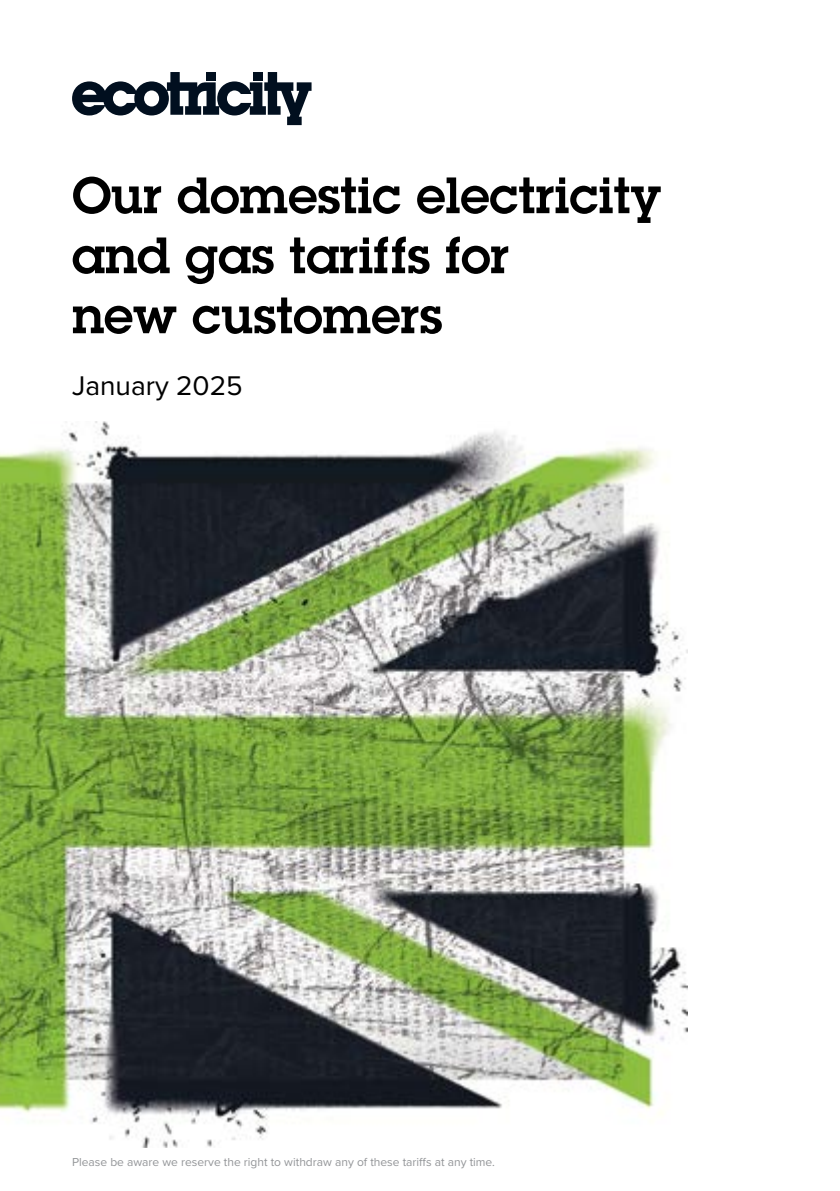
<style>
.page{position:relative;width:840px;height:1191px;background:#fff}
.page>*{position:absolute;margin:0;border:0;box-sizing:border-box;transform-origin:0 0}
.t1{font:600 50px/60px "Lubalin Graph Std";color:#000}
.t2{font:28px "Proxima Nova";color:#000}
.t3{font:12px "Proxima Nova";color:#939598}
</style>
<div class="page">
<img style="left:0;top:421px;width:687px;height:726px">
<svg style="left:72px;top:72px;width:239px;height:53px"></svg>
<div style="left:206px;top:72px;width:9px;height:8px;background:#010f1f"></div>
<div style="left:253px;top:72px;width:9px;height:8px;background:#010f1f"></div>
<h1 class="t1" style="left:72px;top:165px;width:590px">Our domestic electricity and gas tariffs for<br>new customers</h1>
<h2 class="t2" style="left:72px;top:365px;width:172px">January 2025</h2>
<p class="t3" style="left:72px;top:1153px;width:424px">Please be aware we reserve the right to withdraw any of these tariffs at any time.</p>
</div>
